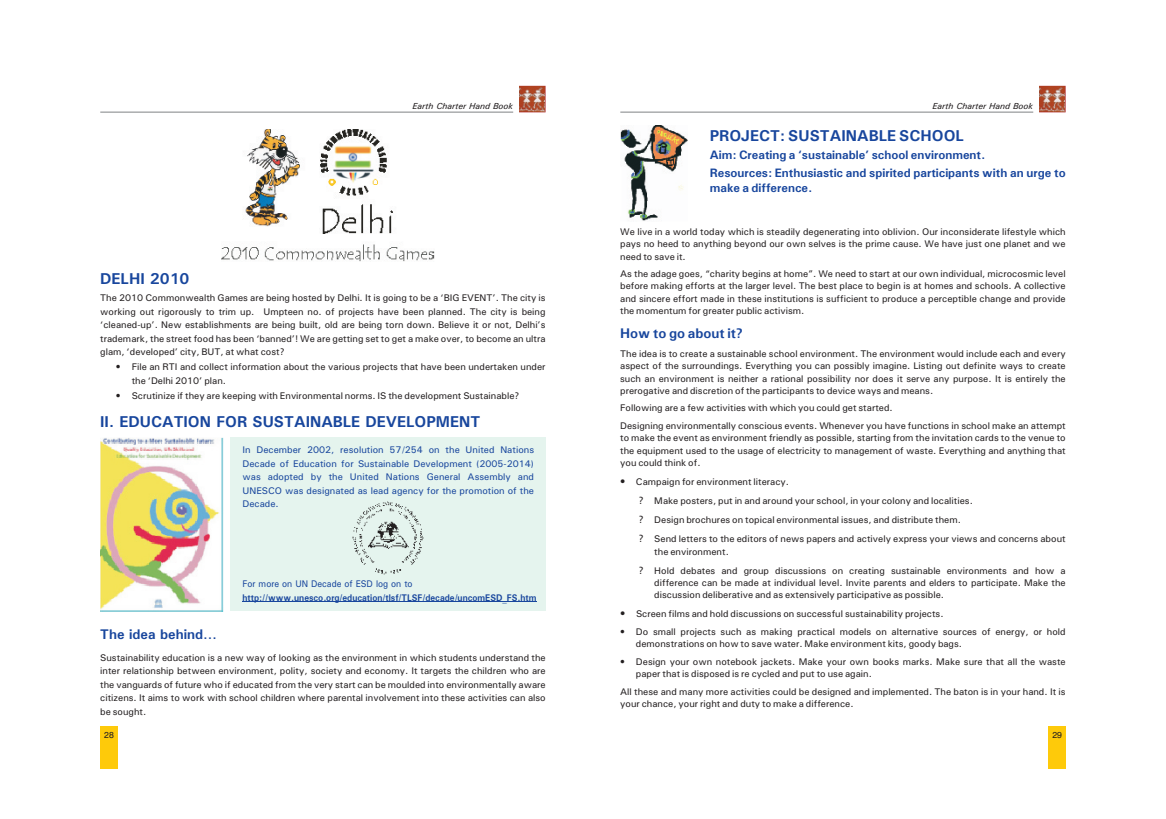
<style>
.page{position:relative;width:1166px;height:819px;background:#fff}
.page>*{position:absolute;margin:0;border:0;box-sizing:border-box;transform-origin:0 0}
.t1{font:500 15.75px "Univers";color:#18469d}
.t2{font:500 14px "Univers";color:#18469d}
.t3{font:500 12.25px/17.8px "Univers";color:#18469d}
.t4{font:500 9.62px/12.2px "Univers";color:#231f20}
.t5{font:500 9.62px/13.5px "Univers";color:#18469d;text-align:justify}
.t6{font:500 9.62px "Univers";color:#18469d;scale:.92 1}
.t7{font:500 9.62px "Univers";color:#18469d;scale:.92 1}
.t8{font:italic 500 8.75px "Univers";color:#231f20}
.t9{font:8.75px "Swiss 721 BT";color:#231f20}
.s1{font-size:10.5px}
</style>
<div class="page">
<img style="left:620px;top:125px;width:67px;height:96px">
<div style="left:230px;top:438px;width:315px;height:173px;background:#e5f4ee"></div>
<hr style="left:242px;top:601px;width:294px;height:1px;background:#18469d">
<div style="left:100px;top:726px;width:18px;height:43px;background:#feca0a"></div>
<div style="left:1048px;top:726px;width:17px;height:43px;background:#feca0a"></div>
<img style="left:100px;top:438px;width:124px;height:174px">
<img style="left:352px;top:501px;width:72px;height:74px">
<div style="left:1039px;top:86px;width:26px;height:26px;border:2px solid #b02a2f"></div>
<img style="left:1040px;top:87px;width:24px;height:24px">
<hr style="left:620px;top:112px;width:413px;height:1px;background:#808285">
<div style="left:519px;top:86px;width:26px;height:26px;border:2px solid #b02a2f"></div>
<img style="left:520px;top:87px;width:24px;height:24px">
<hr style="left:100px;top:112px;width:413px;height:1px;background:#808285">
<img style="left:222px;top:129px;width:212px;height:133px">
<p class="t8" style="left:412px;top:103px;width:102px">Earth Charter Hand Book</p>
<p class="t8" style="left:932px;top:103px;width:102px">Earth Charter Hand Book</p>
<h1 class="t1" style="left:100px;top:273px;width:91px">DELHI 2010</h1>
<p class="t4" style="left:100px;top:292px;width:447px;line-height:13.5px;text-align:justify">The 2010 Commonwealth Games are being hosted by Delhi. It is going to be a ‘BIG EVENT’. The city is working out rigorously to trim up. Umpteen no. of projects have been planned. The city is being ‘cleaned-up’. New establishments are being built, old are being torn down. Believe it or not, Delhi’s trademark, the street food has been ‘banned’! We are getting set to get a make over, to become an ultra glam, ‘developed’ city, BUT, at what cost?</p>
<p class="t4" style="left:132px;top:361px;width:415px;line-height:13.5px;text-indent:-16px">• File an RTI and collect information about the various projects that have been undertaken under the ‘Delhi 2010’ plan.</p>
<p class="t4" style="left:116px;top:390px;width:405px">• Scrutinize if they are keeping with Environmental norms. IS the development Sustainable?</p>
<h1 class="t1" style="left:100px;top:416px;width:381px">II. EDUCATION FOR SUSTAINABLE DEVELOPMENT</h1>
<p class="t5" style="left:242px;top:444px;width:293px">In December 2002, resolution 57/254 on the United Nations Decade of Education for Sustainable Development (2005-2014) was adopted by the United Nations General Assembly and UNESCO was designated as lead agency for the promotion of the Decade.</p>
<p class="t7" style="left:242px;top:581px;width:186px">For more on UN Decade of ESD log on to</p>
<p class="t6" style="left:242px;top:594px;width:321px">http://www.unesco.org/education/tlsf/TLSF/decade/uncomESD_FS.htm</p>
<h2 class="t2" style="left:100px;top:629px;width:118px">The idea behind…</h2>
<p class="t4" style="left:100px;top:652px;width:447px;line-height:13.5px;text-align:justify">Sustainability education is a new way of looking as the environment in which students understand the inter relationship between environment, polity, society and economy. It targets the children who are the vanguards of future who if educated from the very start can be moulded into environmentally aware citizens. It aims to work with school children where parental involvement into these activities can also be sought.</p>
<h1 class="t1" style="left:710px;top:130px;width:256px">PROJECT: SUSTAINABLE SCHOOL</h1>
<p class="t3" style="left:710px;top:147px;width:357px">Aim: Creating a ‘sustainable’ school environment.<br>Resources: Enthusiastic and spirited participants with an urge to</p>
<p class="t3" style="left:710px;top:180px;width:104px">make a difference.</p>
<p class="t4" style="left:620px;top:226px;width:447px;text-align:justify">We live in a world today which is steadily degenerating into oblivion. Our inconsiderate lifestyle which pays no heed to anything beyond our own selves is the prime cause. We have just one planet and we need to save it.</p>
<p class="t4" style="left:620px;top:269px;width:447px;text-align:justify">As the adage goes, “charity begins at home”. We need to start at our own individual, microcosmic level before making efforts at the larger level. The best place to begin is at homes and schools. A collective and sincere effort made in these institutions is sufficient to produce a perceptible change and provide the momentum for greater public activism.</p>
<p class="t4" style="left:620px;top:348px;width:447px;text-align:justify">The idea is to create a sustainable school environment. The environment would include each and every aspect of the surroundings. Everything you can possibly imagine. Listing out definite ways to create such an environment is neither a rational possibility nor does it serve any purpose. It is entirely the prerogative and discretion of the participants to device ways and means.</p>
<p class="t4" style="left:620px;top:400px;width:447px;line-height:17.6px">Following are a few activities with which you could get started.<br>Designing environmentally conscious events. Whenever you have functions in school make an attempt</p>
<p class="t4" style="left:620px;top:433px;width:447px;text-align:justify">to make the event as environment friendly as possible, starting from the invitation cards to the venue to the equipment used to the usage of electricity to management of waste. Everything and anything that you could think of.</p>
<p class="t4" style="left:638px;top:473px;width:428px;line-height:19.2px;text-indent:-18px"><span class="s1">•</span> Campaign for environment literacy.<br><span class="s1">?</span> Make posters, put in and around your school, in your colony and localities.<br><span class="s1">?</span> Design brochures on topical environmental issues, and distribute them.<br><span class="s1">?</span> Send letters to the editors of news papers and actively express your views and concerns about</p>
<p class="t4" style="left:638px;top:543px;width:428px;line-height:18.8px;text-indent:16px">the environment.<br><span class="s1">?</span> Hold debates and group discussions on creating sustainable environments and how a</p>
<p class="t4" style="left:654px;top:578px;width:413px">difference can be made at individual level. Invite parents and elders to participate. Make the discussion deliberative and as extensively participative as possible.</p>
<p class="t4" style="left:620px;top:609px;width:325px"><span class="s1">•</span> Screen films and hold discussions on successful sustainability projects.</p>
<p class="t4" style="left:636px;top:627px;width:431px;text-indent:-16px">• Do small projects such as making practical models on alternative sources of energy, or hold demonstrations on how to save water. Make environment kits, goody bags.</p>
<p class="t4" style="left:636px;top:656px;width:431px;text-indent:-16px">• Design your own notebook jackets. Make your own books marks. Make sure that all the waste paper that is disposed is re cycled and put to use again.</p>
<p class="t4" style="left:620px;top:686px;width:447px">All these and many more activities could be designed and implemented. The baton is in your hand. It is your chance, your right and duty to make a difference.</p>
<h2 class="t2" style="left:620px;top:328px;width:124px">How to go about it?</h2>
<p class="t9" style="left:104px;top:731px;width:11px">28</p>
<p class="t9" style="left:1052px;top:731px;width:11px">29</p>
</div>
